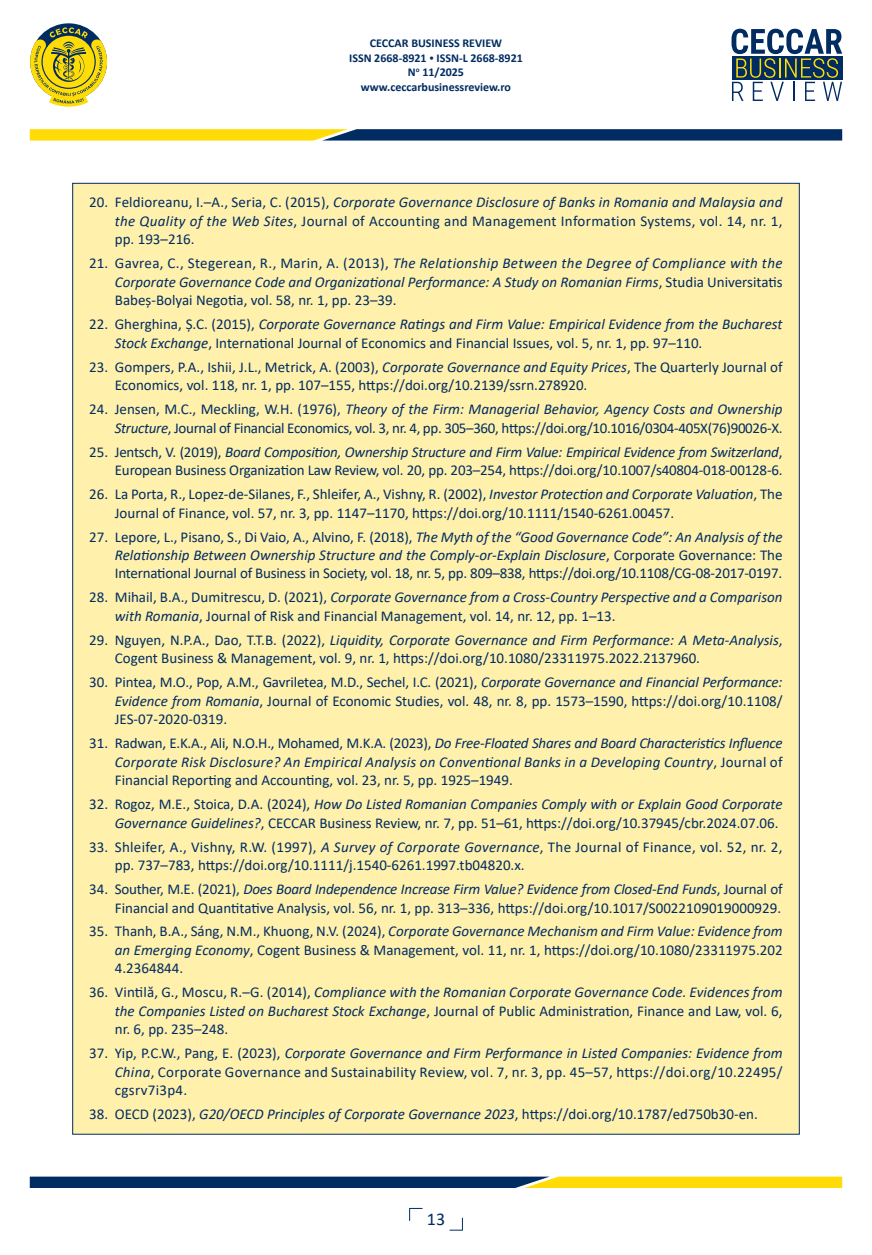
<style>
.page{position:relative;width:872px;height:1255px;background:#fff}
.page>*{position:absolute;margin:0;border:0;box-sizing:border-box;transform-origin:0 0}
.t1{font:18px "Calibri";color:#002c62}
.t2{font:15px/18.5px "Calibri";color:#002c62}
.t3{font:italic 15px/18.5px "Calibri";letter-spacing:.01em;color:#002c62;text-align:justify}
.t4{font:15px/18.5px "Calibri";letter-spacing:-.02em;color:#002c62;text-align:right}
.t5{font:700 12px/14.4px "Calibri";color:#002c62;text-align:center}
.s1{font-size:9px}
.s2{font-style:italic}
.s3{font-style:normal}
</style>
<div class="page">
<svg style="left:449px;top:1217px;width:14px;height:13px"></svg>
<svg style="left:731px;top:29px;width:111px;height:72px"></svg>
<svg style="left:30px;top:129px;width:812px;height:11px"></svg>
<svg style="left:30px;top:27px;width:77px;height:80px"></svg>
<svg style="left:30px;top:1176px;width:812px;height:11px"></svg>
<svg style="left:409px;top:1207px;width:13px;height:13px"></svg>
<div style="left:72px;top:183px;width:727px;height:951px;background:#fff0ab;border:1px solid #002c62"></div>
<p class="t5" style="left:349px;top:36px;width:175px">CECCAR BUSINESS REVIEW<br>ISSN 2668-8921 <span class="s1">•</span> ISSN-L 2668-8921<br>N<sup>o</sup> 11/2025 www.ceccarbusinessreview.ro</p>
<p class="t2" style="left:115px;top:193px;width:669px;text-align:justify;text-indent:-26px">20. Feldioreanu, I.–A., Seria, C. (2015), <span class="s2">Corporate Governance Disclosure of Banks in Romania and Malaysia and the Quality of the Web Sites</span>, Journal of Accounting and Management Information Systems, vol. 14, nr. 1, pp. 193–216.</p>
<p class="t3" style="left:115px;top:253px;width:669px;text-indent:-26px"><span class="s3">21. Gavrea, C., Stegerean, R., Marin, A. (2013),</span> The Relationship Between the Degree of Compliance with the Corporate Governance Code and Organizational Performance: A Study on Romanian Firms<span class="s3">, Studia Universitatis Babeș-Bolyai Negotia, vol. 58, nr. 1, pp. 23–39.</span></p>
<p class="t2" style="left:115px;top:315px;width:669px;text-indent:-26px">22. Gherghina, Ș.C. (2015), <span class="s2">Corporate Governance Ratings and Firm Value: Empirical Evidence from the Bucharest<br>Stock Exchange</span>, International Journal of Economics and Financial Issues, vol. 5, nr. 1, pp. 97–110.</p>
<p class="t2" style="left:115px;top:357px;width:669px;text-indent:-26px">23. Gompers, P.A., Ishii, J.L., Metrick, A. (2003), <span class="s2">Corporate Governance and Equity Prices</span>, The Quarterly Journal of<br>Economics, vol. 118, nr. 1, pp. 107–155, https://doi.org/10.2139/ssrn.278920.</p>
<p class="t4" style="left:89px;top:399px;width:695px">24. Jensen, M.C., Meckling, W.H. (1976), <span class="s2">Theory of the Firm: Managerial Behavior, Agency Costs and Ownership<br>Structure</span>, Journal of Financial Economics, vol. 3, nr. 4, pp. 305–360, https://doi.org/10.1016/0304-405X(76)90026-X.</p>
<p class="t2" style="left:89px;top:442px;width:695px;text-align:right">25. Jentsch, V. (2019), <span class="s2">Board Composition, Ownership Structure and Firm Value: Empirical Evidence from Switzerland</span>,<br>European Business Organization Law Review, vol. 20, pp. 203–254, https://doi.org/10.1007/s40804-018-00128-6.</p>
<p class="t2" style="left:115px;top:484px;width:669px;text-indent:-26px">26. La Porta, R., Lopez‐de‐Silanes, F., Shleifer, A., Vishny, R. (2002), <span class="s2">Investor Protection and Corporate Valuation</span>, The<br>Journal of Finance, vol. 57, nr. 3, pp. 1147–1170, https://doi.org/10.1111/1540-6261.00457.</p>
<p class="t2" style="left:115px;top:527px;width:669px;text-align:justify;text-indent:-26px">27. Lepore, L., Pisano, S., Di Vaio, A., Alvino, F. (2018), <span class="s2">The Myth of the “Good Governance Code”: An Analysis of the Relationship Between Ownership Structure and the Comply-or-Explain Disclosure</span>, Corporate Governance: The International Journal of Business in Society, vol. 18, nr. 5, pp. 809–838, https://doi.org/10.1108/CG-08-2017-0197.</p>
<p class="t2" style="left:115px;top:588px;width:669px;text-indent:-26px">28. Mihail, B.A., Dumitrescu, D. (2021), <span class="s2">Corporate Governance from a Cross-Country Perspective and a Comparison with Romania</span>, Journal of Risk and Financial Management, vol. 14, nr. 12, pp. 1–13.</p>
<p class="t2" style="left:115px;top:630px;width:669px;text-indent:-26px">29. Nguyen, N.P.A., Dao, T.T.B. (2022), <span class="s2">Liquidity, Corporate Governance and Firm Performance: A Meta-Analysis</span>,<br>Cogent Business &amp; Management, vol. 9, nr. 1, https://doi.org/10.1080/23311975.2022.2137960.</p>
<p class="t2" style="left:115px;top:672px;width:669px;text-align:justify;text-indent:-26px">30. Pintea, M.O., Pop, A.M., Gavriletea, M.D., Sechel, I.C. (2021), <span class="s2">Corporate Governance and Financial Performance:<br>Evidence from Romania</span>, Journal of Economic Studies, vol. 48, nr. 8, pp. 1573–1590, https://doi.org/10.1108/ JES-07-2020-0319.</p>
<p class="t3" style="left:115px;top:733px;width:669px;text-indent:-26px"><span class="s3">31. Radwan, E.K.A., Ali, N.O.H., Mohamed, M.K.A. (2023),</span> Do Free-Floated Shares and Board Characteristics Influence Corporate Risk Disclosure? An Empirical Analysis on Conventional Banks in a Developing Country<span class="s3">, Journal of Financial Reporting and Accounting, vol. 23, nr. 5, pp. 1925–1949.</span></p>
<p class="t2" style="left:89px;top:794px;width:695px;text-align:right">32. Rogoz, M.E., Stoica, D.A. (2024), <span class="s2">How Do Listed Romanian Companies Comply with or Explain Good Corporate<br>Governance Guidelines?</span>, CECCAR Business Review, nr. 7, pp. 51–61, https://doi.org/10.37945/cbr.2024.07.06.</p>
<p class="t2" style="left:115px;top:837px;width:669px;text-indent:-26px">33. Shleifer, A., Vishny, R.W. (1997), <span class="s2">A Survey of Corporate Governance</span>, The Journal of Finance, vol. 52, nr. 2, pp. 737–783, https://doi.org/10.1111/j.1540-6261.1997.tb04820.x.</p>
<p class="t2" style="left:89px;top:879px;width:695px;text-align:right">34. Souther, M.E. (2021), <span class="s2">Does Board Independence Increase Firm Value? Evidence from Closed-End Funds</span>, Journal of<br>Financial and Quantitative Analysis, vol. 56, nr. 1, pp. 313–336, https://doi.org/10.1017/S0022109019000929.</p>
<p class="t2" style="left:115px;top:921px;width:669px;text-align:justify;text-indent:-26px">35. Thanh, B.A., Sáng, N.M., Khuong, N.V. (2024), <span class="s2">Corporate Governance Mechanism and Firm Value: Evidence from an Emerging Economy</span>, Cogent Business &amp; Management, vol. 11, nr. 1, https://doi.org/10.1080/23311975.202<br>4.2364844.</p>
<p class="t3" style="left:115px;top:982px;width:669px;text-indent:-26px"><span class="s3">36. Vintilă, G., Moscu, R.–G. (2014),</span> Compliance with the Romanian Corporate Governance Code. Evidences from the Companies Listed on Bucharest Stock Exchange<span class="s3">, Journal of Public Administration, Finance and Law, vol. 6, nr. 6, pp. 235–248.</span></p>
<p class="t2" style="left:115px;top:1043px;width:669px;text-align:justify;text-indent:-26px">37. Yip, P.C.W., Pang, E. (2023), <span class="s2">Corporate Governance and Firm Performance in Listed Companies: Evidence from China</span>, Corporate Governance and Sustainability Review, vol. 7, nr. 3, pp. 45–57, https://doi.org/10.22495/ cgsrv7i3p4.</p>
<p class="t2" style="left:89px;top:1104px;width:670px">38. OECD (2023), <span class="s2">G20/OECD Principles of Corporate Governance 2023</span>, https://doi.org/10.1787/ed750b30-en.</p>
<p class="t1" style="left:427px;top:1206px;width:20px">13</p>
</div>
